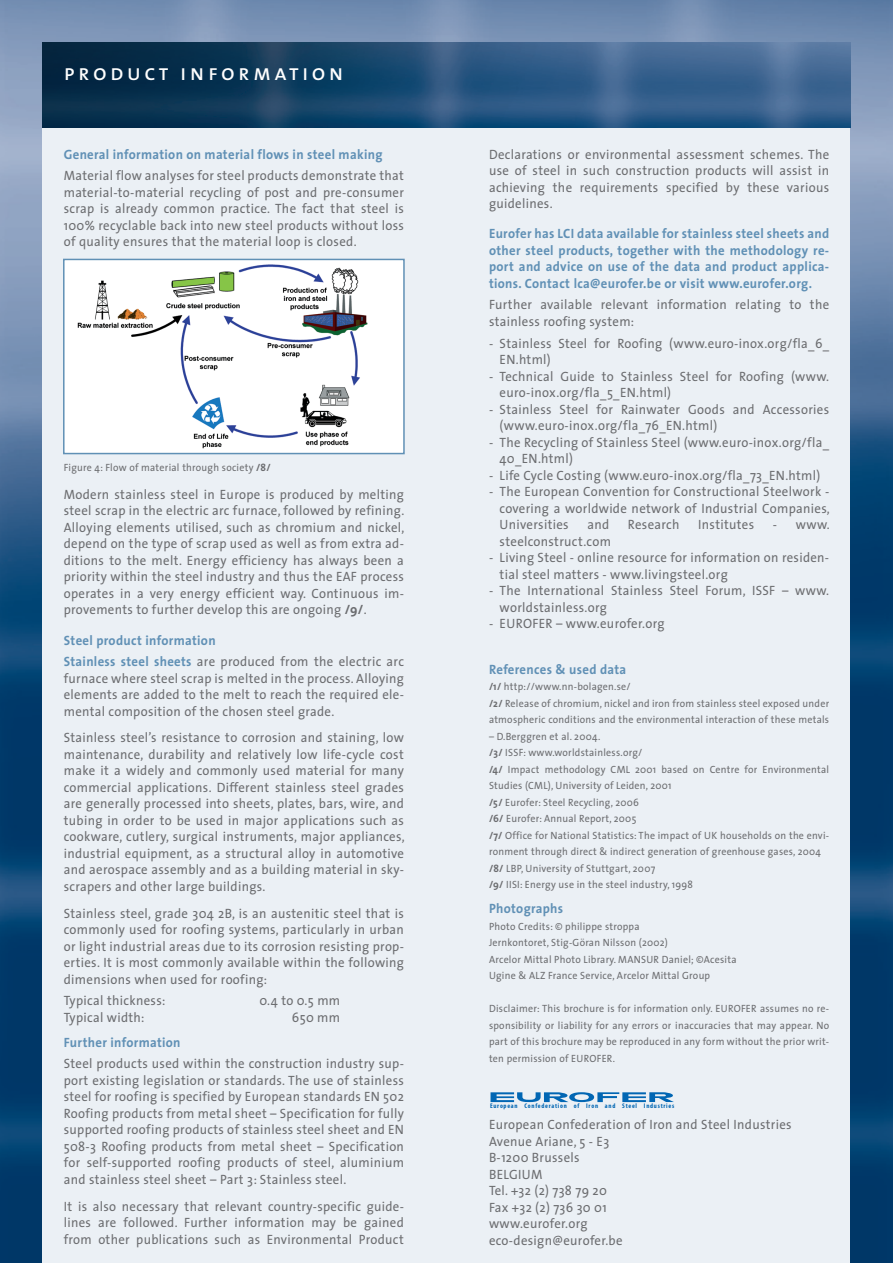
<style>
.page{position:relative;width:893px;height:1263px;background:#fff}
.page>*{position:absolute;margin:0;border:0;box-sizing:border-box;transform-origin:0 0}
.TitleColumn{font:22.5px "The Sans Caps";letter-spacing:.15em;color:#fff}
.Text{font:13.5px/16.5px "The Sans";letter-spacing:.025em;color:#6c6d70;text-align:justify;scale:.95 1}
.Bullet{font:13.5px/16.5px "The Sans";letter-spacing:.025em;color:#6c6d70;scale:.95 1}
.t1{font:700 13.5px/16.5px "The Sans";letter-spacing:.025em;color:#6090b5;text-align:justify;scale:.95 1}
.Adress{font:13.5px "The Sans";letter-spacing:.025em;color:#6c6d70;scale:.95 1}
.References{font:10.5px/16.5px "The Sans";letter-spacing:.025em;color:#6c6d70;scale:.95 1}
.Legende{font:10.5px "The Sans";letter-spacing:.025em;color:#6c6d70;scale:.95 1}
.t2{font:700 condensed 6.75px "Myriad Pro";letter-spacing:.11em;color:#0166b3}
.s1{font-weight:700}
.s2{font-weight:700;color:#6090b5}
</style>
<div class="page">
<img style="left:0;top:0;width:893px;height:1263px">
<div style="left:43px;top:43px;width:807px;height:1220px;background:#ebf0f5"></div>
<div style="left:64px;top:259px;width:340px;height:195px;background:#fff"></div>
<img style="left:77px;top:264px;width:291px;height:185px">
<div style="left:63px;top:259px;width:342px;height:195px;border:2px solid #6090b5"></div>
<img style="left:43px;top:43px;width:807px;height:85px">
<svg style="left:490px;top:1092px;width:184px;height:10px"></svg>
<p class="TitleColumn" style="left:64px;top:54px;width:281px">product information</p>
<p class="t1" style="left:64px;top:145px;width:337px">General information on material flows in steel making</p>
<p class="Text" style="left:64px;top:167px;width:360px">Material flow analyses for steel products demonstrate that material-to-material recycling of post and pre-consumer scrap is already common practice. The fact that steel is 100% recyclable back into new steel products without loss of quality ensures that the material loop is closed.</p>
<p class="Legende" style="left:64px;top:459px;width:219px">Figure 4: Flow of material through society <span class="s1">/8/</span></p>
<p class="Text" style="left:64px;top:486px;width:360px">Modern stainless steel in Europe is produced by melting steel scrap in the electric arc furnace, followed by refining.<br>Alloying elements utilised, such as chromium and nickel, depend on the type of scrap used as well as from extra ad&shy;ditions to the melt. Energy efficiency has always been a priority within the steel industry and thus the EAF process operates in a very energy efficient way. Continuous im&shy;provements to further develop this are ongoing <span class="s1">/9/</span>.</p>
<p class="t1" style="left:64px;top:631px;width:161px">Steel product information</p>
<p class="Text" style="left:64px;top:653px;width:360px"><span class="s2">Stainless steel sheets</span> are produced from the electric arc furnace where steel scrap is melted in the process. Alloying elements are added to the melt to reach the required ele&shy;mental composition of the chosen steel grade.</p>
<p class="Text" style="left:64px;top:729px;width:360px">Stainless steel’s resistance to corrosion and staining, low maintenance, durability and relatively low life-cycle cost make it a widely and commonly used material for many commercial applications. Different stainless steel grades are generally processed into sheets, plates, bars, wire, and tubing in order to be used in major applications such as cookware, cutlery, surgical instruments, major appliances, industrial equipment, as a structural alloy in automotive and aerospace assembly and as a building material in sky&shy;scrapers and other large buildings.</p>
<p class="Text" style="left:64px;top:904px;width:360px">Stainless steel, grade 304 2B, is an austenitic steel that is commonly used for roofing systems, particularly in urban or light industrial areas due to its corrosion resisting prop&shy;erties. It is most commonly available within the following dimensions when used for roofing:</p>
<p class="Bullet" style="left:64px;top:992px;width:108px">Typical thickness:</p>
<p class="Bullet" style="left:259px;top:992px;width:87px">0.4 to 0.5 mm</p>
<p class="Bullet" style="left:64px;top:1008px;width:87px">Typical width:</p>
<p class="Bullet" style="left:292px;top:1008px;width:52px">650 mm</p>
<p class="t1" style="left:64px;top:1033px;width:124px">Further information</p>
<p class="Text" style="left:64px;top:1055px;width:360px">Steel products used within the construction industry sup&shy;port existing legislation or standards. The use of stainless steel for roofing is specified by European standards EN 502<br>Roofing products from metal sheet – Specification for fully supported roofing products of stainless steel sheet and EN 508-3 Roofing products from metal sheet – Specification for self-supported roofing products of steel, aluminium and stainless steel sheet – Part 3: Stainless steel.</p>
<p class="Text" style="left:64px;top:1197px;width:360px">It is also necessary that relevant country-specific guide&shy;lines are followed. Further information may be gained from other publications such as Environmental Product</p>
<p class="Text" style="left:489px;top:145px;width:360px">Declarations or environmental assessment schemes. The use of steel in such construction products will assist in achieving the requirements specified by these various guidelines.</p>
<p class="t1" style="left:489px;top:225px;width:360px">Eurofer has LCI data available for stainless steel sheets and other steel products, together with the methodology re&shy;port and advice on use of the data and product applica&shy;tions. Contact lca@eurofer.be or visit www.eurofer.org.</p>
<p class="Text" style="left:489px;top:296px;width:360px">Further available relevant information relating to the stainless roofing system:</p>
<p class="Bullet" style="left:500px;top:334px;width:348px;text-indent:-11px">- Stainless Steel for Roofing (www.euro-inox.org/fla_6_<br>EN.html)</p>
<p class="Bullet" style="left:500px;top:367px;width:348px;text-indent:-11px">- Technical Guide to Stainless Steel for Roofing (www. euro-inox.org/fla_5_EN.html)</p>
<p class="Bullet" style="left:500px;top:400px;width:348px;text-indent:-11px">- Stainless Steel for Rainwater Goods and Accessories (www.euro-inox.org/fla_76_EN.html)</p>
<p class="Bullet" style="left:500px;top:433px;width:348px;text-indent:-11px">- The Recycling of Stainless Steel (www.euro-inox.org/fla_<br>40_EN.html)</p>
<p class="Bullet" style="left:489px;top:466px;width:350px">- Life Cycle Costing (www.euro-inox.org/fla_73_EN.html)</p>
<p class="Bullet" style="left:500px;top:483px;width:349px;text-align:justify;text-indent:-11px">- The European Convention for Constructional Steelwork - covering a worldwide network of Industrial Companies, Universities</p>
<p class="Bullet" style="left:587px;top:516px;width:24px">and</p>
<p class="Bullet" style="left:628px;top:516px;width:56px">Research</p>
<p class="Bullet" style="left:698px;top:516px;width:60px">Institutes</p>
<p class="Bullet" style="left:773px;top:516px;width:61px">- www.</p>
<p class="Bullet" style="left:500px;top:532px;width:119px">steelconstruct.com</p>
<p class="Bullet" style="left:500px;top:549px;width:348px;text-indent:-11px">- Living Steel - online resource for information on residen&shy;tial steel matters - www.livingsteel.org</p>
<p class="Bullet" style="left:500px;top:582px;width:348px;text-indent:-11px">- The International Stainless Steel Forum, ISSF – www. worldstainless.org</p>
<p class="Bullet" style="left:489px;top:615px;width:186px">- EUROFER – www.eurofer.org</p>
<p class="t1" style="left:489px;top:661px;width:146px">References &amp; used data</p>
<p class="References" style="left:489px;top:678px;width:151px"><span class="s1">/1/</span> http://www.nn-bolagen.se/</p>
<p class="References" style="left:489px;top:695px;width:360px"><span class="s1">/2/</span> Release of chromium, nickel and iron from stainless steel exposed under atmospheric conditions and the environmental interaction of these metals</p>
<p class="References" style="left:489px;top:728px;width:119px">– D.Berggren et al. 2004.</p>
<p class="References" style="left:489px;top:744px;width:163px"><span class="s1">/3/</span> ISSF: www.worldstainless.org/</p>
<p class="References" style="left:489px;top:761px;width:360px"><span class="s1">/4/</span> Impact methodology CML 2001 based on Centre for Environmental<br>Studies (CML), University of Leiden, 2001</p>
<p class="References" style="left:489px;top:794px;width:159px"><span class="s1">/5/</span> Eurofer: Steel Recycling, 2006</p>
<p class="References" style="left:489px;top:810px;width:157px"><span class="s1">/6/</span> Eurofer: Annual Report, 2005</p>
<p class="References" style="left:489px;top:827px;width:360px"><span class="s1">/7/</span> Office for National Statistics: The impact of UK households on the envi&shy;ronment through direct &amp; indirect generation of greenhouse gases, 2004</p>
<p class="References" style="left:489px;top:860px;width:176px"><span class="s1">/8/</span> LBP, University of Stuttgart, 2007</p>
<p class="References" style="left:489px;top:876px;width:216px"><span class="s1">/9/</span> IISI: Energy use in the steel industry, 1998</p>
<p class="t1" style="left:489px;top:900px;width:80px">Photographs</p>
<p class="References" style="left:489px;top:918px;width:160px">Photo Credits: © philippe stroppa</p>
<p class="References" style="left:489px;top:934px;width:190px">Jernkontoret, Stig-Göran Nilsson (2002)</p>
<p class="References" style="left:489px;top:951px;width:262px">Arcelor Mittal Photo Library. MANSUR Daniel; ©Acesita</p>
<p class="References" style="left:489px;top:967px;width:234px">Ugine &amp; ALZ France Service, Arcelor Mittal Group</p>
<p class="References" style="left:489px;top:1000px;width:360px;text-align:justify">Disclaimer: This brochure is for information only. EUROFER assumes no re&shy;sponsibility or liability for any errors or inaccuracies that may appear. No part of this brochure may be reproduced in any form without the prior writ&shy;ten permission of EUROFER.</p>
<p class="t2" style="left:490px;top:1102px;width:186px">European Confederation of Iron and Steel Industries</p>
<p class="Adress" style="left:489px;top:1113px;width:320px">European Confederation of Iron and Steel Industries</p>
<p class="Adress" style="left:489px;top:1130px;width:128px">Avenue Ariane, 5 - E3</p>
<p class="Adress" style="left:489px;top:1146px;width:97px">B-1200 Brussels</p>
<p class="Adress" style="left:489px;top:1163px;width:58px">BELGIUM</p>
<p class="Adress" style="left:489px;top:1179px;width:126px">Tel. +32 (2) 738 79 20</p>
<p class="Adress" style="left:489px;top:1196px;width:125px">Fax +32 (2) 736 30 01</p>
<p class="Adress" style="left:489px;top:1212px;width:105px">www.eurofer.org</p>
<p class="Adress" style="left:489px;top:1229px;width:142px">eco-design@eurofer.be</p>
</div>
